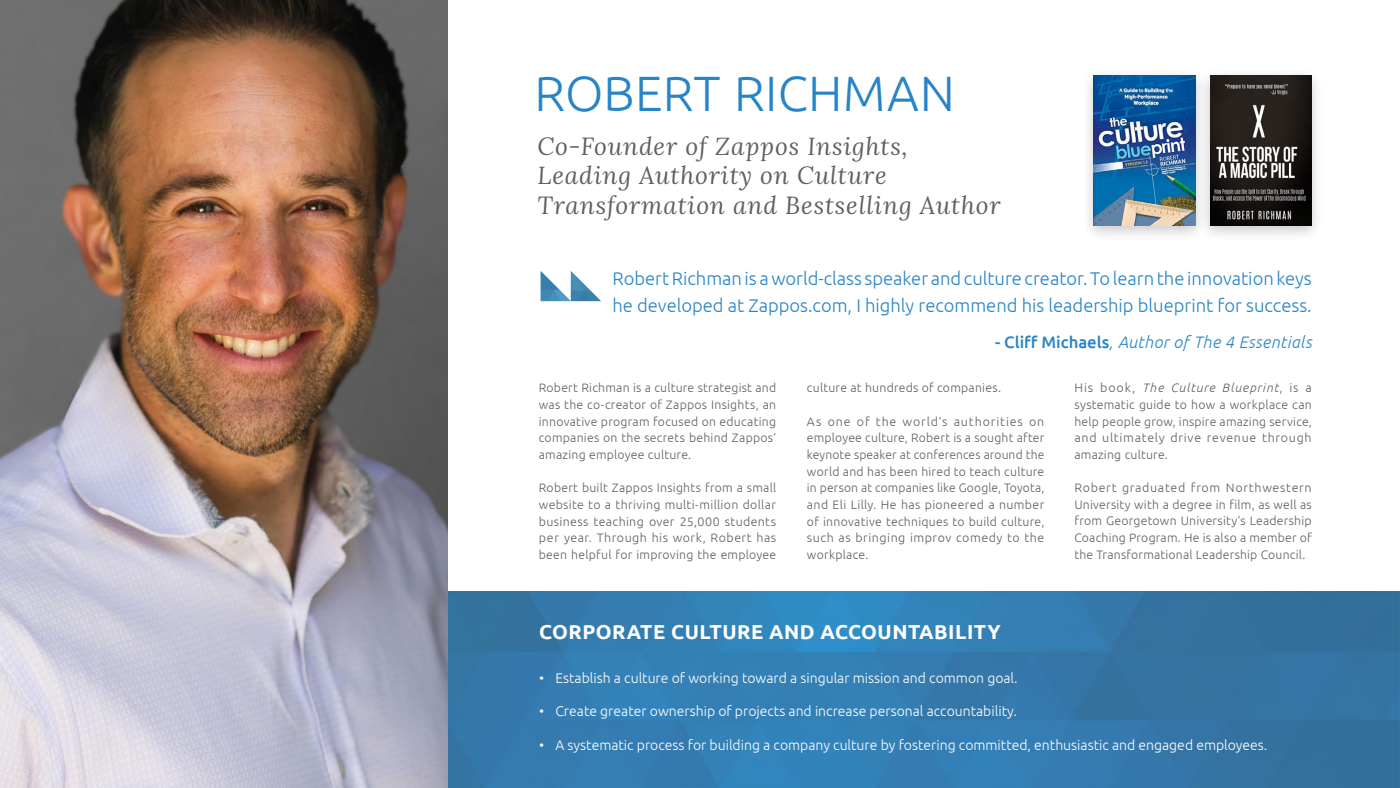
<style>
.page{position:relative;width:1400px;height:788px;background:#fff}
.page>*{position:absolute;margin:0;border:0;box-sizing:border-box;transform-origin:0 0}
.t1{font:300 49.61px "Ubuntu";letter-spacing:.005em;color:#2784c6}
.t2{font:italic 24.5px/29.4px "Lora";letter-spacing:.035em;color:#5f6062}
.t3{font:700 20.12px "Ubuntu";letter-spacing:.025em;color:#fff}
.t4{font:300 18.38px/27.1px "Ubuntu";color:#2784c6}
.t5{font:italic 300 16.62px "Ubuntu";letter-spacing:.025em;color:#2784c6}
.t6{font:300 14px "Ubuntu";color:#fff}
.t7{font:300 12.25px/16.6px "Ubuntu";letter-spacing:.02em;color:#5f6062;text-align:justify}
.s1{font-weight:500;font-style:normal}
.s2{font-style:italic}
</style>
<div class="page">
<img style="left:447px;top:591px;width:953px;height:197px">
<svg style="left:541px;top:271px;width:60px;height:30px"></svg>
<img style="left:0;top:0;width:447px;height:788px">
<div style="left:1081px;top:67px;width:127px;height:175px;background:#000;opacity:.22"></div>
<img style="left:1094px;top:76px;width:102px;height:149px">
<div style="left:1198px;top:67px;width:126px;height:175px;background:#000;opacity:.22"></div>
<img style="left:1210px;top:76px;width:102px;height:149px">
<h1 class="t1" style="left:535px;top:63px;width:422px">ROBERT RICHMAN</h1>
<h2 class="t2" style="left:537px;top:131px;width:465px">Co-Founder of Zappos Insights,<br>Leading Authority on Culture<br>Transformation and Bestselling Author</h2>
<h3 class="t4" style="left:612px;top:264px;width:701px">Robert Richman is a world-class speaker and culture creator. To learn the innovation keys he developed at Zappos.com, I highly recommend his leadership blueprint for success.</h3>
<h3 class="t5" style="left:995px;top:332px;width:318px"><span class="s1">- Cliff Michaels</span>, Author of The 4 Essentials</h3>
<p class="t7" style="left:539px;top:379px;width:239px">Robert Richman is a culture strategist and was the co-creator of Zappos Insights, an innovative program focused on educating companies on the secrets behind Zappos’ amazing employee culture.</p>
<p class="t7" style="left:539px;top:479px;width:239px">Robert built Zappos Insights from a small website to a thriving multi-million dollar business teaching over 25,000 students per year. Through his work, Robert has been helpful for improving the employee</p>
<p class="t7" style="left:807px;top:379px;width:196px">culture at hundreds of companies.</p>
<p class="t7" style="left:807px;top:412px;width:239px">As one of the world’s authorities on employee culture, Robert is a sought after keynote speaker at conferences around the world and has been hired to teach culture in person at companies like Google, Toyota, and Eli Lilly. He has pioneered a number of innovative techniques to build culture, such as bringing improv comedy to the workplace.</p>
<h3 class="t3" style="left:539px;top:619px;width:463px">CORPORATE CULTURE AND ACCOUNTABILITY</h3>
<p class="t7" style="left:1074px;top:379px;width:239px">His book, <span class="s2">The Culture Blueprint</span>, is a systematic guide to how a workplace can help people grow, inspire amazing service, and ultimately drive revenue through amazing culture.</p>
<p class="t7" style="left:1074px;top:479px;width:239px">Robert graduated from Northwestern University with a degree in film, as well as from Georgetown University’s Leadership Coaching Program. He is also a member of the Transformational Leadership Council.</p>
<p class="t6" style="left:539px;top:669px;width:7px">•</p>
<p class="t6" style="left:539px;top:702px;width:7px">•</p>
<p class="t6" style="left:539px;top:736px;width:7px">•</p>
<p class="t6" style="left:555px;top:669px;width:464px">Establish a culture of working toward a singular mission and common goal.</p>
<p class="t6" style="left:555px;top:702px;width:463px">Create greater ownership of projects and increase personal accountability.</p>
<p class="t6" style="left:555px;top:736px;width:713px">A systematic process for building a company culture by fostering committed, enthusiastic and engaged employees.</p>
</div>
